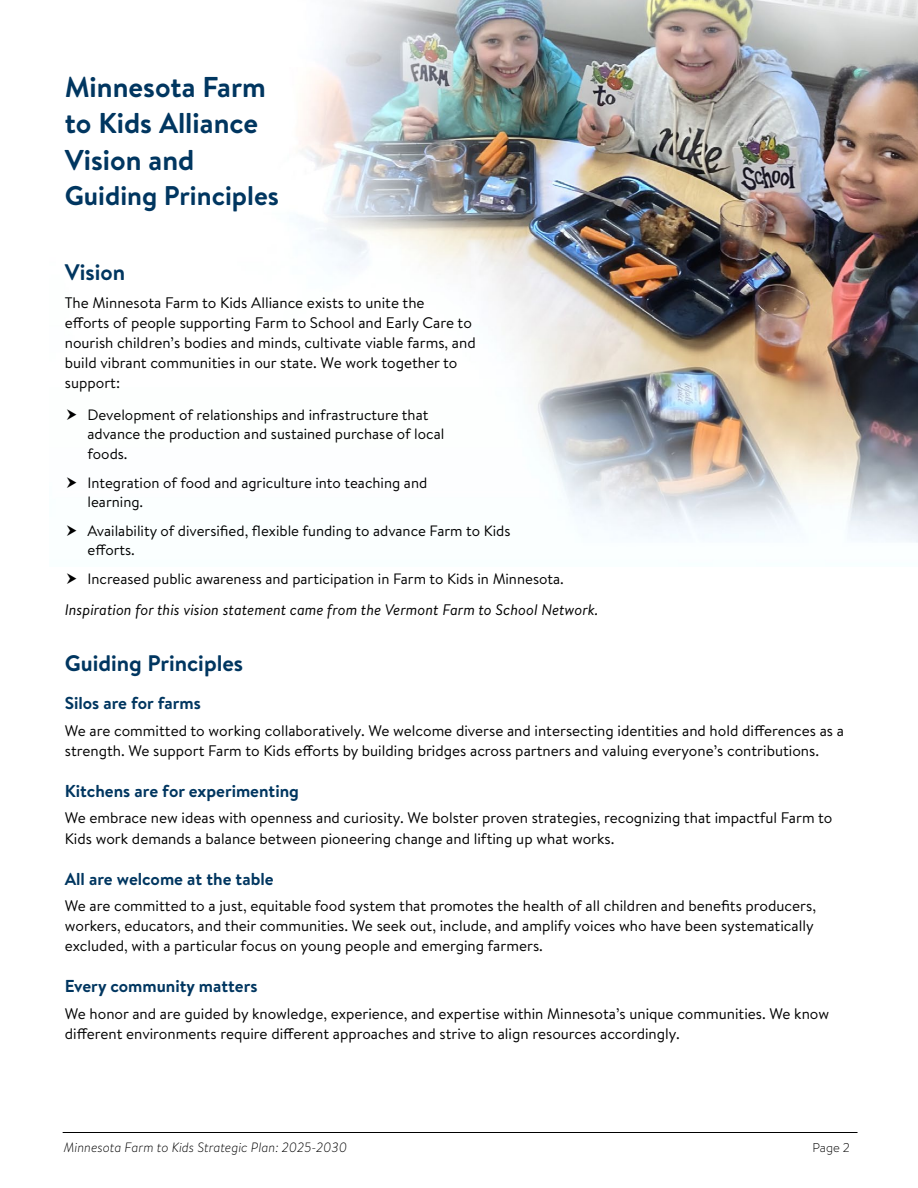
<style>
.page{position:relative;width:918px;height:1188px;background:#fff}
.page>*{position:absolute;margin:0;border:0;box-sizing:border-box;transform-origin:0 0}
.H2_BLUE{font:700 28.65px/36.6px "Brandon Text";color:#003660}
.H2_BLUE-2{font:700 27px "Brandon Text";color:#003660}
.t1{font:700 22.5px "Brandon Text";color:#003660}
.t2{font:700 17.25px "Brandon Text";color:#003660}
.t3{font:15.3px/20.1px "Brandon Text";color:#000}
.t4{font:italic 15.3px "Brandon Text";color:#000}
.p_bullets{font:15px/19.2px "Brandon Text";color:#000}
.bullets_last_in_list{font:15px "Brandon Text";color:#000}
.t5{font:italic 300 13.5px "Brandon Text";color:#000}
.t6{font:300 12.75px "Brandon Text";color:#000}
</style>
<div class="page">
<hr style="left:63px;top:1132px;width:795px;height:1px;background:#000">
<img style="left:301px;top:0;width:617px;height:543px">
<h2 class="H2_BLUE" style="left:65px;top:68px;width:203px">Minnesota Farm to Kids Alliance<br>Vision and</h2>
<h2 class="H2_BLUE-2" style="left:65px;top:176px;width:216px">Guiding Principles</h2>
<h3 class="t1" style="left:65px;top:257px;width:62px">Vision</h3>
<p class="t3" style="left:65px;top:292px;width:413px">The Minnesota Farm to Kids Alliance exists to unite the<br>efforts of people supporting Farm to School and Early Care to nourish children’s bodies and minds, cultivate viable farms, and build vibrant communities in our state. We work together to support:</p>
<p class="p_bullets" style="left:87px;top:405px;width:358px">Development of relationships and infrastructure that advance the production and sustained purchase of local foods.</p>
<p class="p_bullets" style="left:87px;top:472px;width:341px">Integration of food and agriculture into teaching and learning.</p>
<p class="p_bullets" style="left:87px;top:520px;width:425px">Availability of diversified, flexible funding to advance Farm to Kids efforts.</p>
<p class="bullets_last_in_list" style="left:87px;top:568px;width:478px">Increased public awareness and participation in Farm to Kids in Minnesota.</p>
<p class="t4" style="left:65px;top:599px;width:535px">Inspiration for this vision statement came from the Vermont Farm to School Network.</p>
<h3 class="t1" style="left:65px;top:648px;width:180px">Guiding Principles</h3>
<h4 class="t2" style="left:65px;top:691px;width:138px">Silos are for farms</h4>
<p class="t3" style="left:65px;top:720px;width:781px">We are committed to working collaboratively. We welcome diverse and intersecting identities and hold differences as a strength. We support Farm to Kids efforts by building bridges across partners and valuing everyone’s contributions.</p>
<h4 class="t2" style="left:65px;top:779px;width:236px">Kitchens are for experimenting</h4>
<p class="t3" style="left:65px;top:808px;width:769px">We embrace new ideas with openness and curiosity. We bolster proven strategies, recognizing that impactful Farm to<br>Kids work demands a balance between pioneering change and lifting up what works.</p>
<h4 class="t2" style="left:65px;top:867px;width:210px">All are welcome at the table</h4>
<p class="t3" style="left:65px;top:895px;width:753px">We are committed to a just, equitable food system that promotes the health of all children and benefits producers, workers, educators, and their communities. We seek out, include, and amplify voices who have been systematically excluded, with a particular focus on young people and emerging farmers.</p>
<h4 class="t2" style="left:65px;top:974px;width:194px">Every community matters</h4>
<p class="t3" style="left:65px;top:1003px;width:766px">We honor and are guided by knowledge, experience, and expertise within Minnesota’s unique communities. We know different environments require different approaches and strive to align resources accordingly.</p>
<p class="t5" style="left:64px;top:1138px;width:285px">Minnesota Farm to Kids Strategic Plan: 2025-2030</p>
<p class="t6" style="left:813px;top:1138px;width:39px">Page 2</p>
</div>
